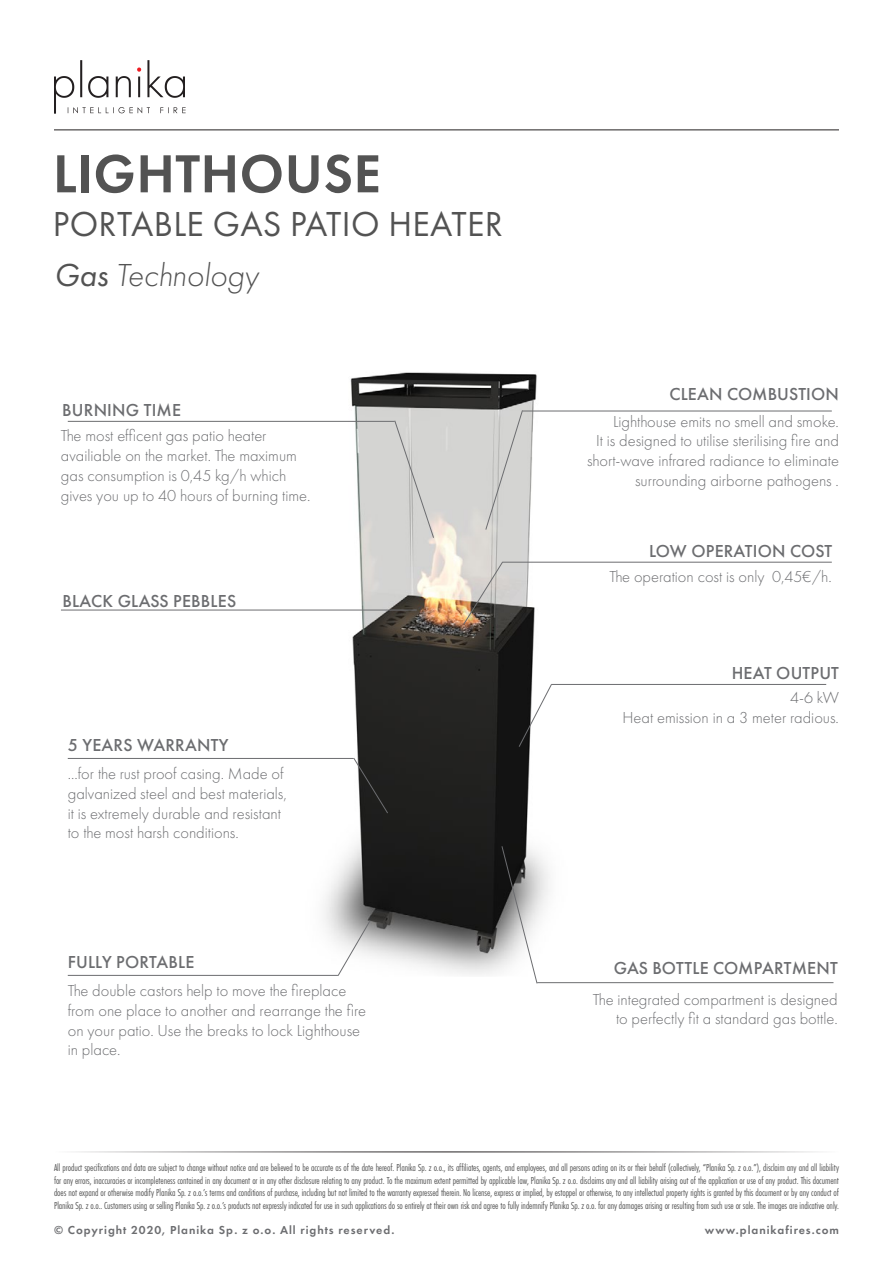
<style>
.page{position:relative;width:893px;height:1263px;background:#fff}
.page>*{position:absolute;margin:0;border:0;box-sizing:border-box;transform-origin:0 0}
.t1{font:600 55.5px "Futura PT";letter-spacing:.01em;color:#535353}
.t2{font:36px "Futura PT";letter-spacing:.01em;color:#535353}
.t3{font:italic 300 33px "Futura PT";color:#535353}
.spis_treści_2{font:500 18px "Futura PT";letter-spacing:.01em;color:#6c6d70}
.t4{font:300 16.5px/19.8px "Futura PT";color:#6c6d70}
.t5{font:600 12px "Futura PT";letter-spacing:.08em;color:#6c6d70}
.t6{font:10.5px/12.6px "Futura PT Cond";letter-spacing:-.01em;color:#535353;text-align:justify}
.s1{font-weight:400}
</style>
<div class="page">
<hr style="left:54px;top:1152px;width:785px;height:1px;background:#231f20">
<svg style="left:54px;top:60px;width:132px;height:54px"></svg>
<hr style="left:54px;top:130px;width:785px;height:1px;background:#231f20">
<img style="left:210px;top:372px;width:477px;height:603px">
<svg style="left:463px;top:561px;width:40px;height:64px;background:#afa89f"></svg>
<hr style="left:503px;top:562px;width:329px;height:1px;background:#6c6d70">
<svg style="left:394px;top:420px;width:40px;height:118px;background:#d0d0ce"></svg>
<hr style="left:68px;top:421px;width:327px;height:1px;background:#6c6d70">
<svg style="left:485px;top:410px;width:38px;height:120px;background:#cfcfcd"></svg>
<hr style="left:523px;top:411px;width:309px;height:1px;background:#6c6d70">
<svg style="left:353px;top:758px;width:35px;height:56px;background:#464645"></svg>
<hr style="left:68px;top:758px;width:286px;height:1px;background:#6c6d70">
<svg style="left:501px;top:846px;width:36px;height:138px"></svg>
<hr style="left:537px;top:982px;width:296px;height:1px;background:#6c6d70">
<svg style="left:338px;top:920px;width:33px;height:56px"></svg>
<hr style="left:68px;top:975px;width:270px;height:1px;background:#6c6d70">
<svg style="left:519px;top:683px;width:33px;height:64px"></svg>
<hr style="left:552px;top:684px;width:274px;height:1px;background:#6c6d70">
<hr style="left:61px;top:610px;width:356px;height:1px;background:#6c6d70">
<p class="t1" style="left:53px;top:139px;width:330px">LIGHTHOUSE</p>
<p class="t2" style="left:53px;top:202px;width:451px">PORTABLE GAS PATIO HEATER</p>
<p class="t3" style="left:54px;top:257px;width:206px"><span class="s1">Gas</span> Technology</p>
<p class="spis_treści_2" style="left:62px;top:399px;width:120px">BURNING TIME</p>
<p class="t4" style="left:61px;top:426px;width:251px">The most efficent gas patio heater availiable on the market. The maximum gas consumption is 0,45 kg/h which gives you up to 40 hours of burning time.</p>
<p class="spis_treści_2" style="left:62px;top:590px;width:175px">BLACK GLASS PEBBLES</p>
<p class="spis_treści_2" style="left:68px;top:734px;width:162px">5 YEARS WARRANTY</p>
<p class="t4" style="left:68px;top:764px;width:220px">...for the rust proof casing. Made of galvanized steel and best materials, it is extremely durable and resistant to the most harsh conditions.</p>
<p class="spis_treści_2" style="left:68px;top:952px;width:128px">FULLY PORTABLE</p>
<p class="t4" style="left:68px;top:981px;width:300px">The double castors help to move the fireplace from one place to another and rearrange the fire on your patio. Use the breaks to lock Lighthouse in place.</p>
<p class="spis_treści_2" style="left:669px;top:383px;width:171px">CLEAN COMBUSTION</p>
<p class="t4" style="left:613px;top:411px;width:227px">Lighthouse emits no smell and smoke.</p>
<p class="t4" style="left:587px;top:431px;width:253px;text-align:right">It is designed to utilise sterilising fire and short-wave infrared radiance to eliminate surrounding airborne pathogens .</p>
<p class="spis_treści_2" style="left:649px;top:540px;width:185px">LOW OPERATION COST</p>
<p class="t4" style="left:610px;top:567px;width:224px">The operation cost is only 0,45€/h.</p>
<p class="spis_treści_2" style="left:732px;top:662px;width:109px">HEAT OUTPUT</p>
<p class="t4" style="left:790px;top:688px;width:50px">4-6 kW</p>
<p class="t4" style="left:622px;top:707px;width:218px">Heat emission in a 3 meter radious.</p>
<p class="spis_treści_2" style="left:614px;top:957px;width:226px">GAS BOTTLE COMPARTMENT</p>
<p class="t4" style="left:593px;top:989px;width:246px;text-align:right">The integrated compartment is designed to perfectly fit a standard gas bottle.</p>
<p class="t6" style="left:54px;top:1161px;width:786px">All product specifications and data are subject to change without notice and are believed to be accurate as of the date hereof. Planika Sp. z o.o., its affiliates, agents, and employees, and all persons acting on its or their behalf (collectively, “Planika Sp. z o.o.”), disclaim any and all liability for any errors, inaccuracies or incompleteness contained in any document or in any other disclosure relating to any product. To the maximum extent permitted by applicable law, Planika Sp. z o.o. disclaims any and all liability arising out of the application or use of any product. This document does not expand or otherwise modify Planika Sp. z o.o.’s terms and conditions of purchase, including but not limited to the warranty expressed therein. No license, express or implied, by estoppel or otherwise, to any intellectual property rights is granted by this document or by any conduct of Planika Sp. z o.o.. Customers using or selling Planika Sp. z o.o.’s products not expressly indicated for use in such applications do so entirely at their own risk and agree to fully indemnify Planika Sp. z o.o. for any damages arising or resulting from such use or sale. The images are indicative only.</p>
<p class="t5" style="left:54px;top:1223px;width:342px">© Copyright 2020, Planika Sp. z o.o. All rights reserved.</p>
<p class="t5" style="left:705px;top:1223px;width:136px">www.planikafires.com</p>
</div>
